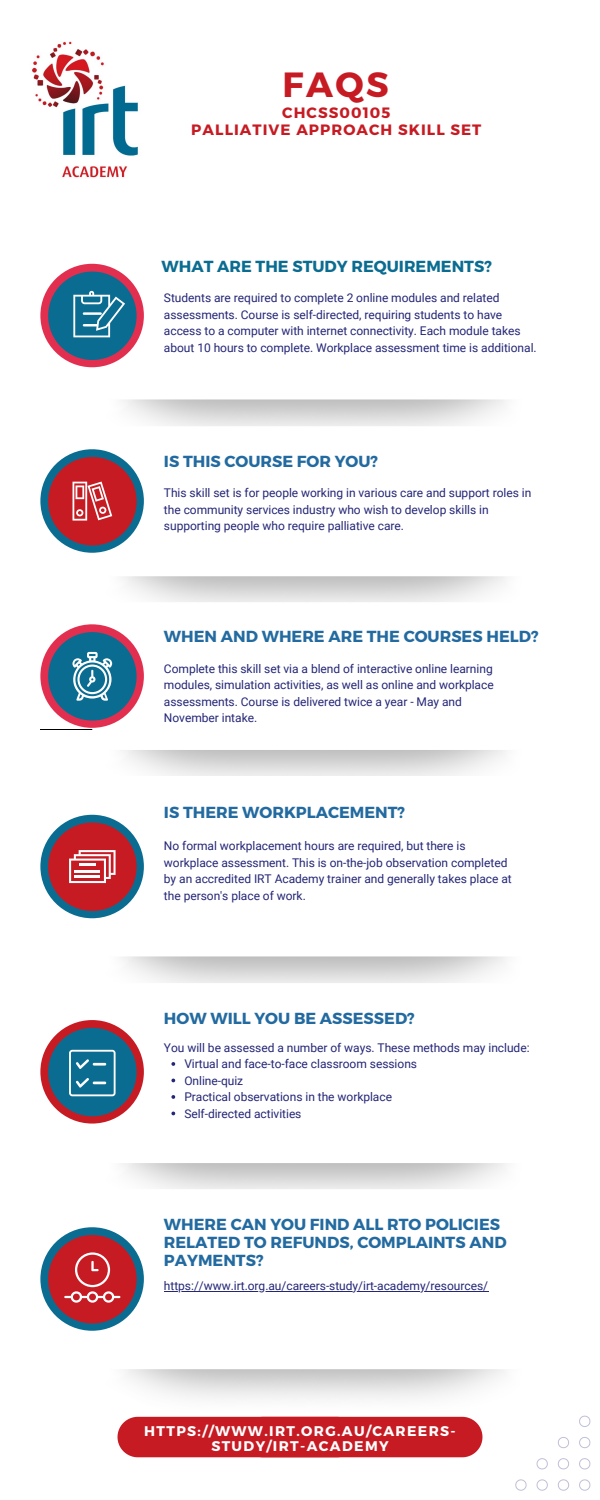
<style>
.page{position:relative;width:600px;height:1500px;background:#fff}
.page>*{position:absolute;margin:0;border:0;box-sizing:border-box;transform-origin:0 0}
.t1{font:700 35px "Montserrat";color:#c71b23}
.t2{font:700 16px/18px "Montserrat";color:#226aa0}
.t3{font:700 16px "Montserrat";color:#0b6c91}
.t4{font:700 15px/17.2px "Montserrat";letter-spacing:.07em;color:#c71b23;text-align:center}
.t5{font:700 14px/15.8px "Montserrat";letter-spacing:.1em;color:#fff;text-align:center}
.t6{font:12px/16.5px "Roboto";color:#242676}
</style>
<div class="page">
<div style="left:40px;top:264px;width:104px;height:103px;background:#e32f4f;border-radius:50%"></div>
<div style="left:40px;top:624px;width:104px;height:104px;background:#e32f4f;border-radius:50%"></div>
<div style="left:40px;top:815px;width:104px;height:103px;background:#0b6c91;border-radius:50%"></div>
<div style="left:40px;top:1020px;width:104px;height:104px;background:#c71b23;border-radius:50%"></div>
<div style="left:40px;top:1227px;width:104px;height:104px;background:#0b6c91;border-radius:50%"></div>
<div style="left:40px;top:449px;width:104px;height:104px;background:#0b6c91;border-radius:50%"></div>
<div style="left:48px;top:272px;width:89px;height:88px;background:#0b6c91;border-radius:50%"></div>
<div style="left:48px;top:632px;width:89px;height:89px;background:#0b6c91;border-radius:50%"></div>
<div style="left:48px;top:823px;width:89px;height:88px;background:#c71b23;border-radius:50%"></div>
<div style="left:48px;top:1028px;width:89px;height:88px;background:#0b6c91;border-radius:50%"></div>
<div style="left:48px;top:1235px;width:89px;height:88px;background:#c71b23;border-radius:50%"></div>
<div style="left:48px;top:457px;width:89px;height:88px;background:#c71b23;border-radius:50%"></div>
<svg style="left:69px;top:850px;width:47px;height:33px"></svg>
<hr style="left:75px;top:871px;width:25px;height:2px;background:#fff">
<hr style="left:75px;top:876px;width:25px;height:2px;background:#fff">
<svg style="left:73px;top:291px;width:52px;height:46px"></svg>
<hr style="left:83px;top:312px;width:19px;height:3px;background:#fff">
<svg style="left:73px;top:482px;width:39px;height:39px"></svg>
<svg style="left:72px;top:652px;width:40px;height:49px"></svg>
<svg style="left:69px;top:1050px;width:47px;height:46px"></svg>
<svg style="left:64px;top:1252px;width:56px;height:51px"></svg>
<div style="left:118px;top:1417px;width:364px;height:40px;background:#c71b23"></div>
<svg style="left:579px;top:1479px;width:11px;height:12px"></svg>
<svg style="left:579px;top:1458px;width:11px;height:11px"></svg>
<svg style="left:579px;top:1437px;width:11px;height:11px"></svg>
<svg style="left:558px;top:1437px;width:11px;height:11px"></svg>
<svg style="left:579px;top:1416px;width:11px;height:11px"></svg>
<svg style="left:558px;top:1479px;width:11px;height:12px"></svg>
<svg style="left:558px;top:1458px;width:11px;height:11px"></svg>
<svg style="left:537px;top:1479px;width:11px;height:12px"></svg>
<svg style="left:537px;top:1458px;width:11px;height:11px"></svg>
<svg style="left:515px;top:1479px;width:12px;height:12px"></svg>
<img style="left:32px;top:41px;width:106px;height:137px">
<svg style="left:171px;top:1062px;width:4px;height:4px"></svg>
<svg style="left:171px;top:1079px;width:4px;height:3px"></svg>
<svg style="left:171px;top:1095px;width:4px;height:4px"></svg>
<svg style="left:171px;top:1112px;width:4px;height:3px"></svg>
<hr style="left:164px;top:1291px;width:324px;height:1px;background:#242676">
<h1 class="t1" style="left:282px;top:62px;width:108px">FAQS</h1>
<p class="t4" style="left:191px;top:103px;width:292px">CHCSS00105<br>PALLIATIVE APPROACH SKILL SET</p>
<h2 class="t3" style="left:162px;top:256px;width:332px">WHAT ARE THE STUDY REQUIREMENTS?</h2>
<p class="t6" style="left:164px;top:290px;width:374px">Students are required to complete 2 online modules and related assessments. Course is self-directed, requiring students to have access to a computer with internet connectivity. Each module takes about 10 hours to complete. Workplace assessment time is additional.</p>
<h2 class="t2" style="left:164px;top:452px;width:216px">IS THIS COURSE FOR YOU?</h2>
<p class="t6" style="left:164px;top:485px;width:369px">This skill set is for people working in various care and support roles in the community services industry who wish to develop skills in supporting people who require palliative care.</p>
<h2 class="t2" style="left:164px;top:627px;width:376px">WHEN AND WHERE ARE THE COURSES HELD?</h2>
<p class="t6" style="left:164px;top:660px;width:331px">Complete this skill set via a blend of interactive online learning modules, simulation activities, as well as online and workplace assessments. Course is delivered twice a year - May and November intake.</p>
<h2 class="t2" style="left:164px;top:802px;width:243px">IS THERE WORKPLACEMENT?</h2>
<p class="t6" style="left:164px;top:838px;width:349px">No formal workplacement hours are required, but there is workplace assessment. This is on-the-job observation completed by an accredited IRT Academy trainer and generally takes place at the person's place of work.</p>
<h2 class="t2" style="left:164px;top:1008px;width:252px">HOW WILL YOU BE ASSESSED?</h2>
<p class="t6" style="left:164px;top:1039px;width:367px">You will be assessed a number of ways. These methods may include:</p>
<p class="t6" style="left:184px;top:1056px;width:234px">Virtual and face-to-face classroom sessions<br>Online-quiz<br>Practical observations in the workplace<br>Self-directed activities</p>
<h2 class="t2" style="left:164px;top:1215px;width:344px">WHERE CAN YOU FIND ALL RTO POLICIES<br>RELATED TO REFUNDS, COMPLAINTS AND<br>PAYMENTS?</h2>
<p class="t6" style="left:164px;top:1278px;width:326px">https://www.irt.org.au/careers-study/irt-academy/resources/</p>
<p class="t5" style="left:144px;top:1422px;width:313px">HTTPS://WWW.IRT.ORG.AU/CAREERS-<br>STUDY/IRT-ACADEMY</p>
</div>
